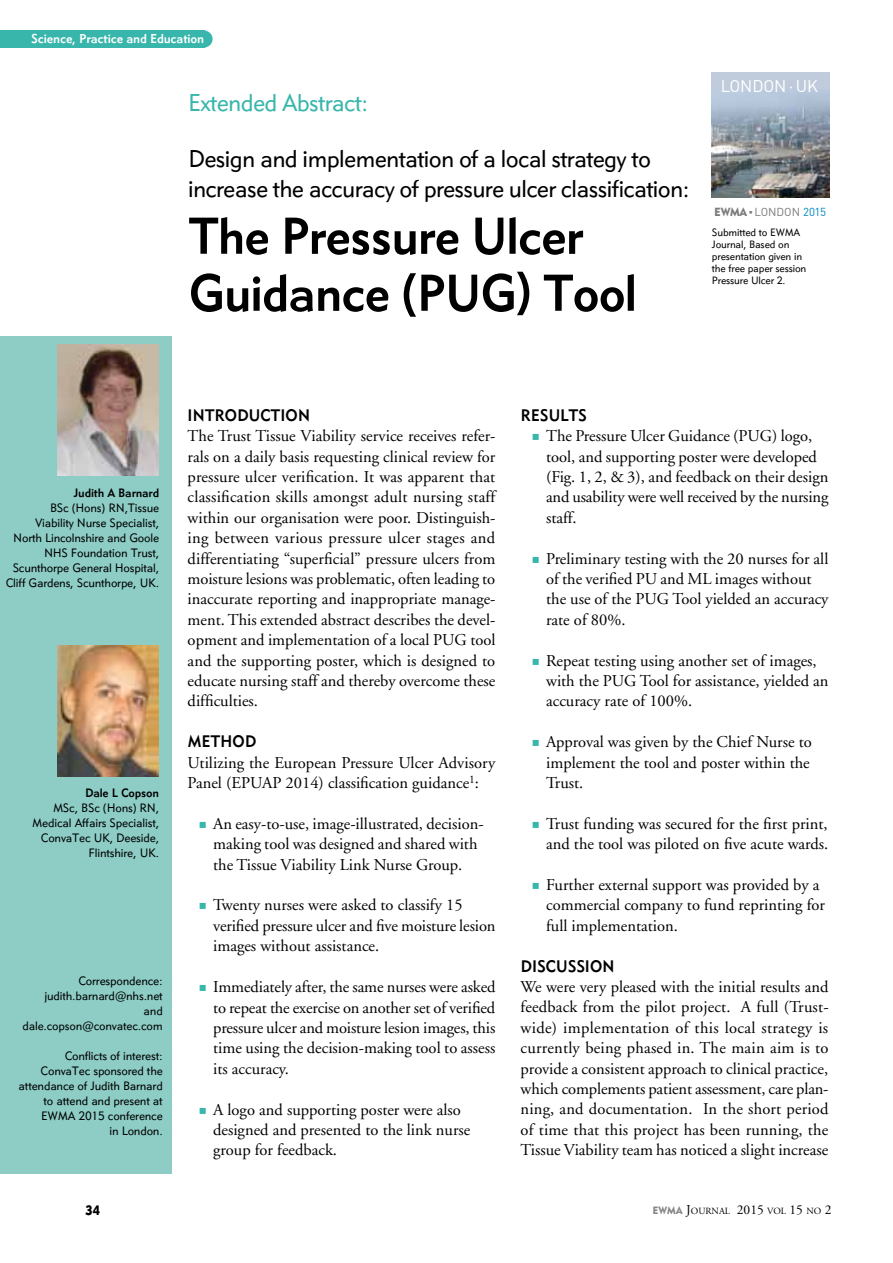
<style>
.page{position:relative;width:893px;height:1263px;background:#fff}
.page>*{position:absolute;margin:0;border:0;box-sizing:border-box;transform-origin:0 0}
.t1{font:600 51px/57px "EWMA";letter-spacing:-.015em;color:#000}
.t2{font:300 24px/30px "EWMA";letter-spacing:-.015em;color:#000}
.t3{font:300 24px "EWMA";letter-spacing:-.015em;color:#38b6ab}
.t4{font:16.8px "DIN";letter-spacing:-.01em;color:#fff}
.t5{font:16.5px/20.4px "Adobe Garamond";color:#000}
.t6{font:600 16.5px "EWMA";color:#000}
.t7{font:900 13.5px "EWMA";color:#000}
.t8{font:600 12.75px "EWMA";color:#fff}
.t9{font:300 12px/15px "EWMA";color:#000;text-align:right}
.t10{font:600 12px "EWMA";color:#000}
.t11{font:900 11.7px "EWMA";color:#7c7b7b}
.t12{font:11.55px "DIN";color:#7c7b7b}
.t13{font:300 10.5px/12px "EWMA";color:#000}
.t14{font:9.45px "Adobe Garamond";color:#000}
.t15{font:5.1px "Universal Newswith Comm Pi";color:#7c7b7b}
.s1{color:#0088c2}
.s2{font-family:"Universal Newswith Comm Pi";font-size:12px;color:#38b6ab}
.s3{font-family:"EWMA";font-weight:900;font-size:10.5px;color:#878787}
.s4{font-size:13.5px}
</style>
<div class="page">
<div style="left:0;top:336px;width:171px;height:838px;background:#8dcdc5"></div>
<img style="left:57px;top:645px;width:102px;height:131px">
<img style="left:57px;top:345px;width:102px;height:131px">
<img style="left:712px;top:73px;width:117px;height:125px">
<div style="left:196px;top:31px;width:17px;height:17px;background:#38b6ab;border-radius:50%"></div>
<div style="left:0;top:31px;width:204px;height:17px;background:#38b6ab"></div>
<p class="t8" style="left:31px;top:31px;width:174px">Science, Practice and Education</p>
<h2 class="t3" style="left:188px;top:88px;width:182px">Extended Abstract:</h2>
<h2 class="t2" style="left:188px;top:143px;width:503px">Design and implementation of a local strategy to increase the accuracy of pressure ulcer classification:</h2>
<h1 class="t1" style="left:188px;top:207px;width:450px">The Pressure Ulcer<br>Guidance (PUG) Tool</h1>
<p class="t4" style="left:721px;top:76px;width:99px">LONDON ·UK</p>
<p class="t11" style="left:714px;top:204px;width:35px">EWMA</p>
<p class="t15" style="left:749px;top:210px;width:4px">n</p>
<p class="t12" style="left:754px;top:204px;width:73px">LONDON <span class="s1">2015</span></p>
<p class="t13" style="left:712px;top:226px;width:96px">Submitted to EWMA<br>Journal, Based on presentation given in the free paper session<br>Pressure Ulcer 2.</p>
<p class="t10" style="left:74px;top:485px;width:87px">Judith A Barnard</p>
<p class="t9" style="left:6px;top:500px;width:155px">BSc (H ons) RN,Tissue<br>Viability N urse Specialist,<br>N orth Lincolnshire and Goole<br>NH S Foundation Trust,<br>Scunthorpe General H ospital,<br>Cliff Gardens, Scunthorpe, UK.</p>
<p class="t10" style="left:85px;top:785px;width:75px">Dale L Copson</p>
<p class="t9" style="left:32px;top:800px;width:128px">MSc, BSc (H ons) RN,<br>Medical Affairs Specialist,<br>ConvaTec UK, Deeside,<br>Flintshire, UK.</p>
<p class="t9" style="left:22px;top:973px;width:142px">Correspondence: judith.barnard@nhs.net<br>and dale.copson@convatec.com</p>
<p class="t9" style="left:19px;top:1048px;width:146px">Conflicts of interest:<br>ConvaTec sponsored the attendance of Judith Barnard to attend and present at<br>EWMA 2015 conference<br>in London.</p>
<p class="t6" style="left:188px;top:405px;width:124px">INTRODUCTION</p>
<p class="t5" style="left:188px;top:426px;width:309px;text-align:justify">The Trust Tissue Viability service receives refer&shy;rals on a daily basis requesting clinical review for pressure ulcer verification. It was apparent that classification skills amongst adult nursing staff within our organisation were poor. Distinguish&shy;ing between various pressure ulcer stages and differentiating “superficial” pressure ulcers from moisture lesions was problematic, often leading to inaccurate reporting and inappropriate manage&shy;ment. This extended abstract describes the devel&shy;opment and implementation of a local PUG tool and the supporting poster, which is designed to educate nursing staff and thereby overcome these difficulties.</p>
<p class="t6" style="left:188px;top:731px;width:70px">METHOD</p>
<p class="t5" style="left:188px;top:752px;width:309px">Utilizing the European Pressure Ulcer Advisory<br>Panel (EPUAP 2014) classification guidance<sup>1</sup>:</p>
<p class="t5" style="left:200px;top:814px;width:286px;text-align:center"><span class="s2">n</span> An easy-to-use, image-illustrated, decision&shy;making tool was designed and shared with the Tissue Viability Link Nurse Group.</p>
<p class="t5" style="left:213px;top:895px;width:284px;text-indent:-14px"><span class="s2">n</span> Twenty nurses were asked to classify 15 verified pressure ulcer and five moisture lesion images without assistance.</p>
<p class="t5" style="left:213px;top:977px;width:284px;text-align:justify;text-indent:-14px"><span class="s2">n</span> Immediately after, the same nurses were asked to repeat the exercise on another set of verified pressure ulcer and moisture lesion images, this time using the decision-making tool to assess its accuracy.</p>
<p class="t5" style="left:213px;top:1099px;width:259px;text-indent:-14px"><span class="s2">n</span> A logo and supporting poster were also designed and presented to the link nurse group for feedback.</p>
<p class="t6" style="left:521px;top:405px;width:66px">RESULTS</p>
<p class="t5" style="left:546px;top:426px;width:284px;text-indent:-14px"><span class="s2">n</span> The Pressure Ulcer Guidance (PUG) logo, tool, and supporting poster were developed (Fig. 1, 2, &amp; 3), and feedback on their design and usability were well received by the nursing staff.</p>
<p class="t5" style="left:546px;top:549px;width:284px;text-indent:-14px"><span class="s2">n</span> Preliminary testing with the 20 nurses for all of the verified PU and ML images without the use of the PUG Tool yielded an accuracy rate of 80%.</p>
<p class="t5" style="left:546px;top:651px;width:284px;text-indent:-14px"><span class="s2">n</span> Repeat testing using another set of images, with the PUG Tool for assistance, yielded an accuracy rate of 100%.</p>
<p class="t5" style="left:546px;top:732px;width:267px;text-align:justify;text-indent:-14px"><span class="s2">n</span> Approval was given by the Chief Nurse to implement the tool and poster within the Trust.</p>
<p class="t5" style="left:533px;top:814px;width:297px;text-align:right"><span class="s2">n</span> Trust funding was secured for the first print, and the tool was piloted on five acute wards.</p>
<p class="t5" style="left:546px;top:875px;width:280px;text-indent:-14px"><span class="s2">n</span> Further external support was provided by a commercial company to fund reprinting for full implementation.</p>
<p class="t6" style="left:521px;top:956px;width:95px">DISCUSSION</p>
<p class="t5" style="left:521px;top:977px;width:309px;text-align:justify">We were very pleased with the initial results and feedback from the pilot project. A full (Trust&shy;wide) implementation of this local strategy is currently being phased in. The main aim is to provide a consistent approach to clinical practice, which complements patient assessment, care plan&shy;ning, and documentation. In the short period of time that this project has been running, the Tissue Viability team has noticed a slight increase</p>
<p class="t7" style="left:85px;top:1201px;width:17px">34</p>
<p class="t14" style="left:652px;top:1205px;width:181px"><span class="s3">EWMA</span> <span class="s4">J</span>OURNAL <span class="s4">2015</span> VOL <span class="s4">15</span> NO <span class="s4">2</span></p>
</div>
